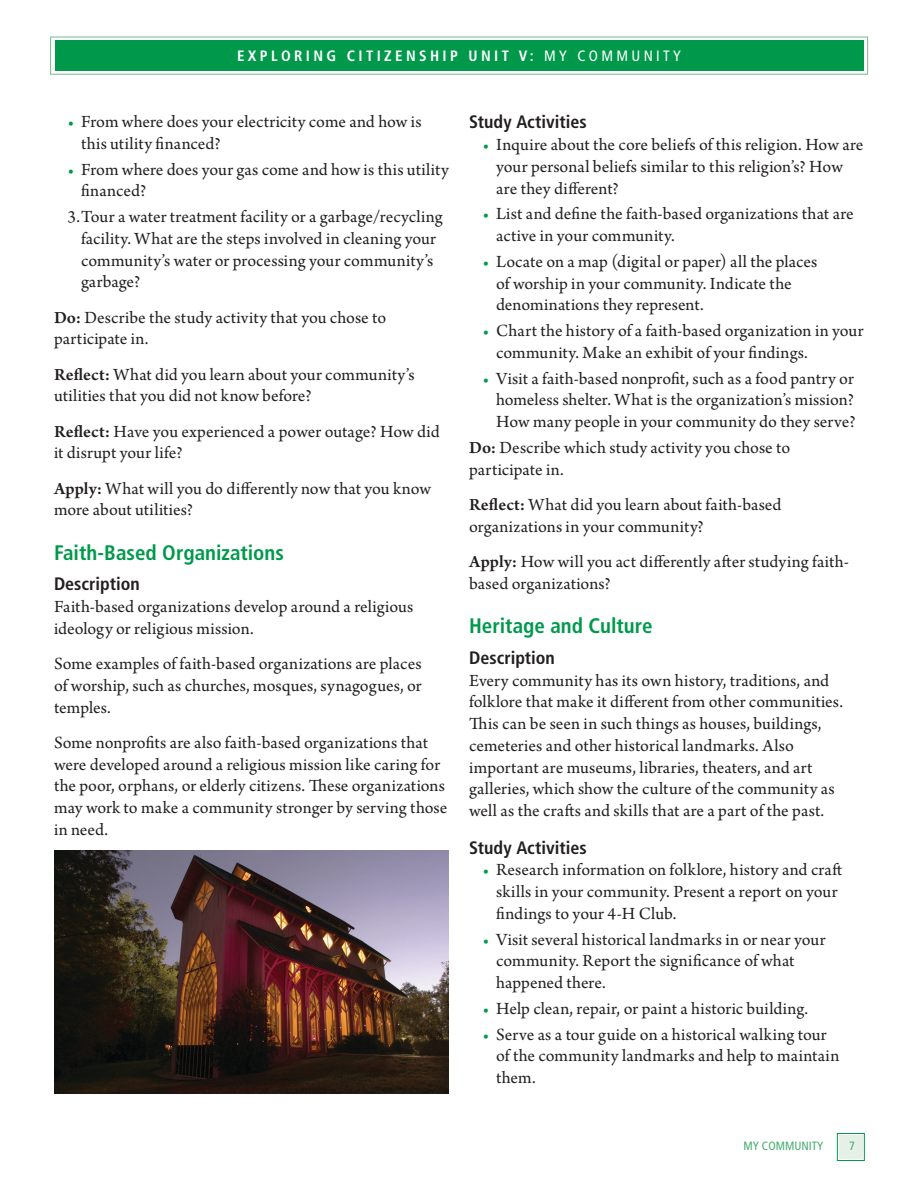
<style>
.page{position:relative;width:918px;height:1188px;background:#fff}
.page>*{position:absolute;margin:0;border:0;box-sizing:border-box;transform-origin:0 0}
._06_subhead{font:700 condensed 21px "Frutiger LT Std";color:#00994c}
._02_text{font:18px/21.8px "Arno Pro";letter-spacing:.005em;color:#231f20}
.subhead4{font:700 condensed 18px "Frutiger LT Std";color:#231f20}
.t1{font:700 condensed 15px "Frutiger";letter-spacing:.225em;color:#fff}
.t2{font:condensed 12px "Frutiger";color:#46aa6e}
.s1{font-weight:400}
.s2{color:#00994c}
.s3{font-weight:600}
</style>
<div class="page">
<div style="left:837px;top:1133px;width:28px;height:28px;border:1px solid #00994c"></div>
<div style="left:839px;top:1135px;width:24px;height:24px;background:#e5f0e6"></div>
<div style="left:55px;top:40px;width:808px;height:31px;background:#00994c"></div>
<div style="left:50px;top:36px;width:818px;height:39px;border:1px solid #88c198"></div>
<img style="left:54px;top:850px;width:395px;height:244px">
<p class="t1" style="left:237px;top:47px;width:446px">EXPLORING CITIZENSHIP UNIT V: <span class="s1">MY COMMUNITY</span></p>
<p class="_02_text" style="left:81px;top:112px;width:342px;text-indent:-14px"><span class="s2">•</span> From where does your electricity come and how is this utility financed?</p>
<p class="_02_text" style="left:81px;top:159px;width:369px;text-indent:-14px"><span class="s2">•</span> From where does your gas come and how is this utility financed?</p>
<p class="_02_text" style="left:81px;top:207px;width:363px;text-indent:-14px">3.Tour a water treatment facility or a garbage/recycling facility. What are the steps involved in cleaning your community’s water or processing your community’s garbage?</p>
<p class="_02_text" style="left:54px;top:307px;width:334px"><span class="s3">Do:</span> Describe the study activity that you chose to participate in.</p>
<p class="_02_text" style="left:54px;top:364px;width:362px"><span class="s3">Reflect:</span> What did you learn about your community’s utilities that you did not know before?</p>
<p class="_02_text" style="left:54px;top:421px;width:387px"><span class="s3">Reflect:</span> Have you experienced a power outage? How did it disrupt your life?</p>
<p class="_02_text" style="left:54px;top:478px;width:379px"><span class="s3">Apply:</span> What will you do differently now that you know more about utilities?</p>
<p class="_06_subhead" style="left:54px;top:540px;width:232px">Faith-Based Organizations</p>
<p class="subhead4" style="left:54px;top:573px;width:87px">Description</p>
<p class="_02_text" style="left:54px;top:597px;width:361px">Faith-based organizations develop around a religious ideology or religious mission.</p>
<p class="_02_text" style="left:54px;top:654px;width:369px;text-align:justify">Some examples of faith-based organizations are places of worship, such as churches, mosques, synagogues, or temples.</p>
<p class="_02_text" style="left:54px;top:732px;width:395px">Some nonprofits are also faith-based organizations that were developed around a religious mission like caring for the poor, orphans, or elderly citizens. These organizations may work to make a community stronger by serving those in need.</p>
<p class="subhead4" style="left:469px;top:111px;width:119px">Study Activities</p>
<p class="_02_text" style="left:496px;top:135px;width:369px;text-indent:-14px"><span class="s2">•</span> Inquire about the core beliefs of this religion. How are your personal beliefs similar to this religion’s? How are they different?</p>
<p class="_02_text" style="left:496px;top:204px;width:359px;text-indent:-14px"><span class="s2">•</span> List and define the faith-based organizations that are active in your community.</p>
<p class="_02_text" style="left:496px;top:252px;width:323px;text-indent:-14px"><span class="s2">•</span> Locate on a map (digital or paper) all the places of worship in your community. Indicate the denominations they represent.</p>
<p class="_02_text" style="left:496px;top:321px;width:369px;text-indent:-14px"><span class="s2">•</span> Chart the history of a faith-based organization in your community. Make an exhibit of your findings.</p>
<p class="_02_text" style="left:496px;top:368px;width:361px;text-align:justify;text-indent:-14px"><span class="s2">•</span> Visit a faith-based nonprofit, such as a food pantry or homeless shelter. What is the organization’s mission?<br>How many people in your community do they serve?</p>
<p class="_02_text" style="left:469px;top:438px;width:323px"><span class="s3">Do:</span> Describe which study activity you chose to participate in.</p>
<p class="_02_text" style="left:469px;top:495px;width:314px"><span class="s3">Reflect:</span> What did you learn about faith-based organizations in your community?</p>
<p class="_02_text" style="left:469px;top:552px;width:381px"><span class="s3">Apply:</span> How will you act differently after studying faith&shy;based organizations?</p>
<p class="_06_subhead" style="left:469px;top:613px;width:185px">Heritage and Culture</p>
<p class="subhead4" style="left:469px;top:647px;width:87px">Description</p>
<p class="_02_text" style="left:469px;top:670px;width:375px">Every community has its own history, traditions, and folklore that make it different from other communities.<br>This can be seen in such things as houses, buildings, cemeteries and other historical landmarks. Also important are museums, libraries, theaters, and art galleries, which show the culture of the community as well as the crafts and skills that are a part of the past.</p>
<p class="subhead4" style="left:469px;top:837px;width:119px">Study Activities</p>
<p class="_02_text" style="left:496px;top:860px;width:348px;text-indent:-14px"><span class="s2">•</span> Research information on folklore, history and craft skills in your community. Present a report on your findings to your 4-H Club.</p>
<p class="_02_text" style="left:496px;top:929px;width:331px;text-indent:-14px"><span class="s2">•</span> Visit several historical landmarks in or near your community. Report the significance of what happened there.</p>
<p class="_02_text" style="left:483px;top:999px;width:327px"><span class="s2">•</span> Help clean, repair, or paint a historic building.</p>
<p class="_02_text" style="left:496px;top:1024px;width:345px;text-indent:-14px"><span class="s2">•</span> Serve as a tour guide on a historical walking tour of the community landmarks and help to maintain them.</p>
<p class="t2" style="left:743px;top:1139px;width:81px">MY COMMUNITY</p>
<p class="t2" style="left:849px;top:1139px;width:7px">7</p>
</div>
